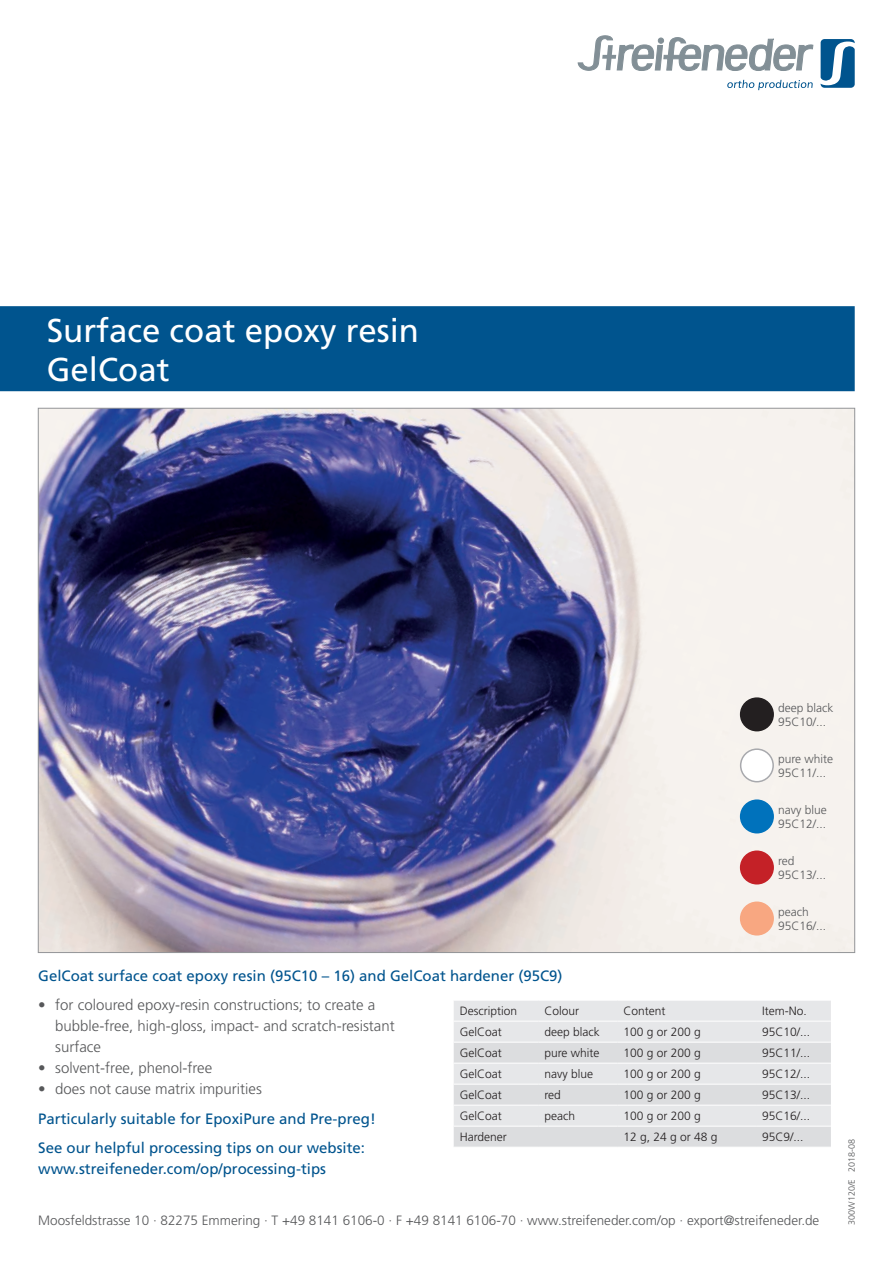
<style>
.page{position:relative;width:893px;height:1263px;background:#fff}
.page>*{position:absolute;margin:0;border:0;box-sizing:border-box;transform-origin:0 0}
.Headline_Titelseite{font:33px "Frutiger LT";color:#fff}
.Headline{font:15px "Frutiger LT";color:#00548e}
.t1{font:300 15px/21px "Frutiger LT";color:#57585a}
.Adresszeile{font:300 13.5px "Frutiger LT";color:#57585a}
.Tabellenüberschrift{font:300 12px "Frutiger LT";color:#231f20}
.t2{font:300 12px "Frutiger LT";color:#57585a}
.Artikelnummer{font:300 9px "Frutiger LT";color:#57585a}
</style>
<div class="page">
<div style="left:0;top:306px;width:855px;height:85px;background:#00548e"></div>
<svg style="left:821px;top:39px;width:34px;height:49px"></svg>
<svg style="left:578px;top:36px;width:235px;height:54px"></svg>
<div style="left:454px;top:1001px;width:377px;height:41px;background:#e6e7e9"></div>
<svg style="left:454px;top:1043px;width:377px;height:104px;background:#e0e1e3"></svg>
<hr style="left:454px;top:1021px;width:84px;height:1px;background:#fff">
<hr style="left:538px;top:1021px;width:79px;height:1px;background:#fff">
<hr style="left:617px;top:1021px;width:139px;height:1px;background:#fff">
<hr style="left:756px;top:1021px;width:75px;height:1px;background:#fff">
<hr style="left:454px;top:1063px;width:84px;height:1px;background:#fff">
<hr style="left:538px;top:1063px;width:79px;height:1px;background:#fff">
<hr style="left:617px;top:1063px;width:139px;height:1px;background:#fff">
<hr style="left:756px;top:1063px;width:75px;height:1px;background:#fff">
<hr style="left:454px;top:1084px;width:84px;height:1px;background:#fff">
<hr style="left:538px;top:1084px;width:79px;height:1px;background:#fff">
<hr style="left:617px;top:1084px;width:139px;height:1px;background:#fff">
<hr style="left:756px;top:1084px;width:75px;height:1px;background:#fff">
<hr style="left:454px;top:1105px;width:84px;height:1px;background:#fff">
<hr style="left:538px;top:1105px;width:79px;height:1px;background:#fff">
<hr style="left:617px;top:1105px;width:139px;height:1px;background:#fff">
<hr style="left:756px;top:1105px;width:75px;height:1px;background:#fff">
<hr style="left:454px;top:1126px;width:84px;height:1px;background:#fff">
<hr style="left:538px;top:1126px;width:79px;height:1px;background:#fff">
<hr style="left:617px;top:1126px;width:139px;height:1px;background:#fff">
<hr style="left:756px;top:1126px;width:75px;height:1px;background:#fff">
<img style="left:40px;top:410px;width:813px;height:541px">
<div style="left:741px;top:851px;width:32px;height:33px;background:#c42127;border-radius:50%"></div>
<div style="left:740px;top:850px;width:34px;height:34px;border:2px solid #c42127;border-radius:50%"></div>
<div style="left:741px;top:749px;width:32px;height:33px;background:#fff;border-radius:50%"></div>
<div style="left:740px;top:748px;width:34px;height:34px;border:2px solid #a8a9ad;border-radius:50%"></div>
<div style="left:741px;top:698px;width:32px;height:33px;background:#231f20;border-radius:50%"></div>
<div style="left:740px;top:697px;width:34px;height:34px;border:2px solid #231f20;border-radius:50%"></div>
<div style="left:741px;top:800px;width:32px;height:33px;background:#0072bc;border-radius:50%"></div>
<div style="left:740px;top:799px;width:34px;height:34px;border:2px solid #0072bc;border-radius:50%"></div>
<div style="left:741px;top:902px;width:32px;height:33px;background:#f8a781;border-radius:50%"></div>
<div style="left:740px;top:901px;width:34px;height:34px;border:2px solid #f8a781;border-radius:50%"></div>
<p class="Headline_Titelseite" style="left:47px;top:311px;width:374px">Surface coat epoxy resin</p>
<p class="Headline_Titelseite" style="left:47px;top:350px;width:124px">GelCoat</p>
<p class="t2" style="left:778px;top:701px;width:57px">deep black</p>
<p class="t2" style="left:778px;top:715px;width:50px">95C10/...</p>
<p class="t2" style="left:778px;top:752px;width:57px">pure white</p>
<p class="t2" style="left:778px;top:766px;width:50px">95C11/...</p>
<p class="t2" style="left:778px;top:803px;width:50px">navy blue</p>
<p class="t2" style="left:778px;top:817px;width:50px">95C12/...</p>
<p class="t2" style="left:778px;top:854px;width:18px">red</p>
<p class="t2" style="left:778px;top:868px;width:50px">95C13/...</p>
<p class="t2" style="left:778px;top:905px;width:32px">peach</p>
<p class="t2" style="left:778px;top:919px;width:50px">95C16/...</p>
<p class="Headline" style="left:38px;top:967px;width:526px">GelCoat surface coat epoxy resin (95C10 – 16) and GelCoat hardener (95C9)</p>
<p class="t1" style="left:55px;top:995px;width:341px;text-indent:-17px">• for coloured epoxy-resin constructions; to create a bubble-free, high-gloss, impact- and scratch-resistant surface</p>
<p class="t1" style="left:38px;top:1058px;width:175px">• solvent-free, phenol-free</p>
<p class="t1" style="left:38px;top:1079px;width:225px">• does not cause matrix impurities</p>
<p class="Headline" style="left:38px;top:1110px;width:339px">Particularly suitable for EpoxiPure and Pre-preg!</p>
<p class="Headline" style="left:38px;top:1139px;width:328px">See our helpful processing tips on our website:</p>
<p class="Headline" style="left:38px;top:1160px;width:289px">www.streifeneder.com/op/processing-tips</p>
<p class="Adresszeile" style="left:38px;top:1212px;width:783px">Moosfeldstrasse 10 · 82275 Emmering · T +49 8141 6106-0 · F +49 8141 6106-70 · www.streifeneder.com/op · export@streifeneder.de</p>
<p class="Tabellenüberschrift" style="left:460px;top:1004px;width:59px">Description</p>
<p class="Tabellenüberschrift" style="left:544px;top:1004px;width:36px">Colour</p>
<p class="Tabellenüberschrift" style="left:623px;top:1004px;width:44px">Content</p>
<p class="Tabellenüberschrift" style="left:762px;top:1004px;width:46px">Item-No.</p>
<p class="Tabellenüberschrift" style="left:460px;top:1025px;width:43px">GelCoat</p>
<p class="Tabellenüberschrift" style="left:544px;top:1025px;width:57px">deep black</p>
<p class="Tabellenüberschrift" style="left:623px;top:1025px;width:79px">100 g or 200 g</p>
<p class="Tabellenüberschrift" style="left:762px;top:1025px;width:50px">95C10/...</p>
<p class="Tabellenüberschrift" style="left:460px;top:1046px;width:43px">GelCoat</p>
<p class="Tabellenüberschrift" style="left:544px;top:1046px;width:57px">pure white</p>
<p class="Tabellenüberschrift" style="left:623px;top:1046px;width:79px">100 g or 200 g</p>
<p class="Tabellenüberschrift" style="left:762px;top:1046px;width:50px">95C11/...</p>
<p class="Tabellenüberschrift" style="left:460px;top:1067px;width:43px">GelCoat</p>
<p class="Tabellenüberschrift" style="left:544px;top:1067px;width:50px">navy blue</p>
<p class="Tabellenüberschrift" style="left:623px;top:1067px;width:79px">100 g or 200 g</p>
<p class="Tabellenüberschrift" style="left:762px;top:1067px;width:50px">95C12/...</p>
<p class="Tabellenüberschrift" style="left:460px;top:1088px;width:43px">GelCoat</p>
<p class="Tabellenüberschrift" style="left:544px;top:1088px;width:18px">red</p>
<p class="Tabellenüberschrift" style="left:623px;top:1088px;width:79px">100 g or 200 g</p>
<p class="Tabellenüberschrift" style="left:762px;top:1088px;width:50px">95C13/...</p>
<p class="Tabellenüberschrift" style="left:460px;top:1109px;width:43px">GelCoat</p>
<p class="Tabellenüberschrift" style="left:544px;top:1109px;width:32px">peach</p>
<p class="Tabellenüberschrift" style="left:623px;top:1109px;width:79px">100 g or 200 g</p>
<p class="Tabellenüberschrift" style="left:762px;top:1109px;width:50px">95C16/...</p>
<p class="Tabellenüberschrift" style="left:460px;top:1130px;width:49px">Hardener</p>
<p class="Tabellenüberschrift" style="left:623px;top:1130px;width:96px">12 g, 24 g or 48 g</p>
<p class="Tabellenüberschrift" style="left:762px;top:1130px;width:43px">95C9/...</p>
<p class="Artikelnummer" style="left:846px;top:1225px;width:88px;rotate:-90deg">300W120/E 2018-08</p>
</div>
